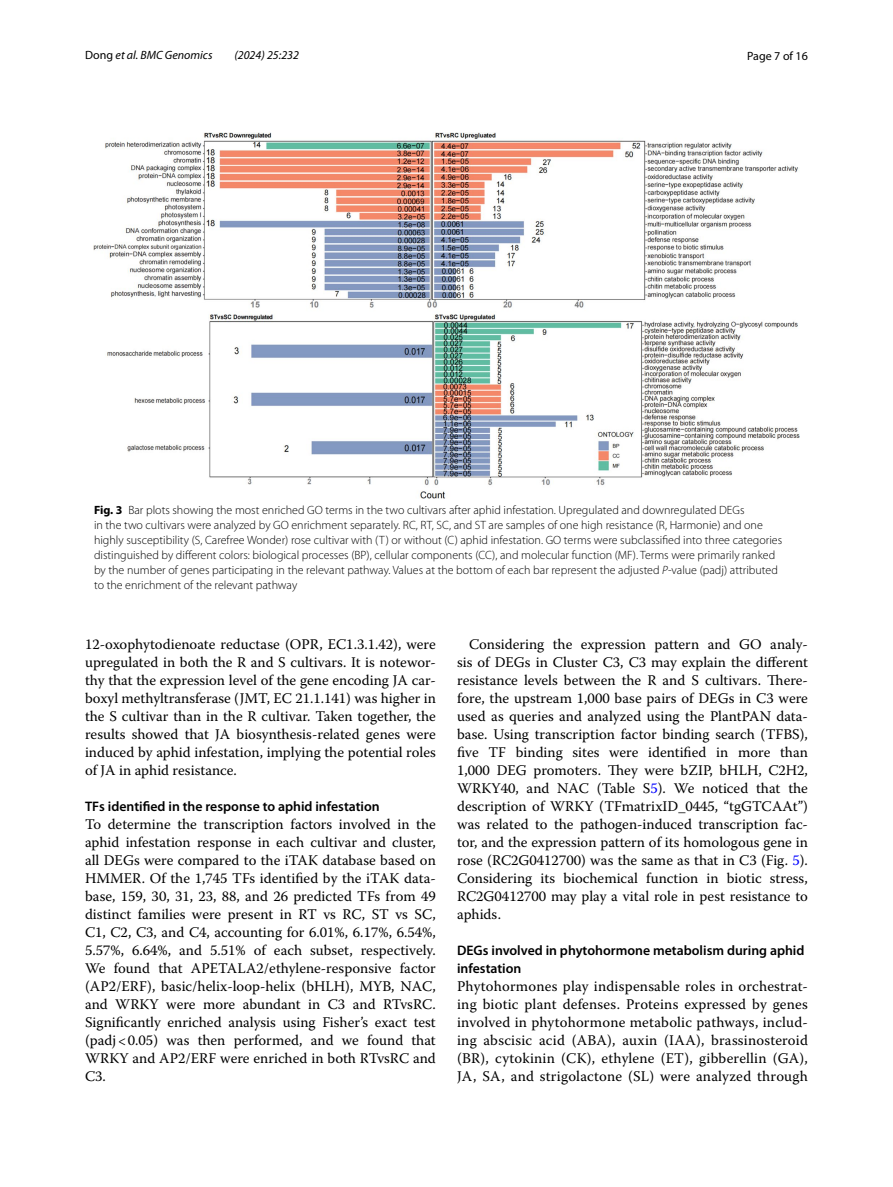
<style>
.page{position:relative;width:893px;height:1187px;background:#fff}
.page>*{position:absolute;margin:0;border:0;box-sizing:border-box;transform-origin:0 0}
.t1{font:14.7px/18px "Warnock Pro";color:#000;text-align:justify}
.t2{font:600 13.8px/18px "Myriad Pro";color:#000}
.t3{font:300 12px/15px "Myriad Pro";color:#000}
.t4{font:italic 12px "Myriad Pro";color:#000}
.t5{font:12px "Myriad Pro";color:#000}
.s1{font-style:normal}
.s2{font-weight:700}
.s3{font-style:italic}
.s4{color:#00f}
</style>
<div class="page">
<img style="left:93px;top:133px;width:707px;height:365px">
<p class="t4" style="left:85px;top:48px;width:129px"><span class="s1">Dong</span> et al. BMC Genomics</p>
<p class="t4" style="left:234px;top:48px;width:66px">(2024) 25:232</p>
<p class="t5" style="left:747px;top:48px;width:62px">Page 7 of 16</p>
<p class="t3" style="left:94px;top:502px;width:690px"><span class="s2">Fig. 3</span> Bar plots showing the most enriched GO terms in the two cultivars after aphid infestation. Upregulated and downregulated DEGs<br>in the two cultivars were analyzed by GO enrichment separately. RC, RT, SC, and ST are samples of one high resistance (R, Harmonie) and one highly susceptibility (S, Carefree Wonder) rose cultivar with (T) or without (C) aphid infestation. GO terms were subclassified into three categories distinguished by different colors: biological processes (BP), cellular components (CC), and molecular function (MF). Terms were primarily ranked by the number of genes participating in the relevant pathway. Values at the bottom of each bar represent the adjusted <span class="s3">P</span>-value (padj) attributed to the enrichment of the relevant pathway</p>
<p class="t1" style="left:85px;top:635px;width:352px">12-oxophytodienoate reductase (OPR, EC1.3.1.42), were upregulated in both the R and S cultivars. It is notewor&shy;thy that the expression level of the gene encoding JA car&shy;boxyl methyltransferase (JMT, EC 21.1.141) was higher in the S cultivar than in the R cultivar. Taken together, the results showed that JA biosynthesis-related genes were induced by aphid infestation, implying the potential roles of JA in aphid resistance.</p>
<p class="t2" style="left:85px;top:797px;width:296px">TFs identified in the response to aphid infestation</p>
<p class="t1" style="left:85px;top:815px;width:352px">To determine the transcription factors involved in the aphid infestation response in each cultivar and cluster, all DEGs were compared to the iTAK database based on HMMER. Of the 1,745 TFs identified by the iTAK data&shy;base, 159, 30, 31, 23, 88, and 26 predicted TFs from 49 distinct families were present in RT vs RC, ST vs SC, C1, C2, C3, and C4, accounting for 6.01%, 6.17%, 6.54%, 5.57%, 6.64%, and 5.51% of each subset, respectively.<br>We found that APETALA2/ethylene-responsive factor (AP2/ERF), basic/helix-loop-helix (bHLH), MYB, NAC, and WRKY were more abundant in C3 and RTvsRC.<br>Significantly enriched analysis using Fisher’s exact test (padj&lt;0.05) was then performed, and we found that WRKY and AP2/ERF were enriched in both RTvsRC and C3.</p>
<p class="t1" style="left:457px;top:635px;width:352px;text-indent:12px">Considering the expression pattern and GO analy&shy;sis of DEGs in Cluster C3, C3 may explain the different resistance levels between the R and S cultivars. There&shy;fore, the upstream 1,000 base pairs of DEGs in C3 were used as queries and analyzed using the PlantPAN data&shy;base. Using transcription factor binding search (TFBS), five TF binding sites were identified in more than 1,000 DEG promoters. They were bZIP, bHLH, C2H2, WRKY40, and NAC (Table S<span class="s4">5</span>). We noticed that the description of WRKY (TFmatrixID_0445, “tgGTCAAt”) was related to the pathogen-induced transcription fac&shy;tor, and the expression pattern of its homologous gene in rose (RC2G0412700) was the same as that in C3 (Fig. <span class="s4">5</span>).<br>Considering its biochemical function in biotic stress, RC2G0412700 may play a vital role in pest resistance to aphids.</p>
<p class="t2" style="left:457px;top:941px;width:349px">DEGs involved in phytohormone metabolism during aphid infestation</p>
<p class="t1" style="left:457px;top:977px;width:352px">Phytohormones play indispensable roles in orchestrat&shy;ing biotic plant defenses. Proteins expressed by genes involved in phytohormone metabolic pathways, includ&shy;ing abscisic acid (ABA), auxin (IAA), brassinosteroid (BR), cytokinin (CK), ethylene (ET), gibberellin (GA), JA, SA, and strigolactone (SL) were analyzed through</p>
</div>
